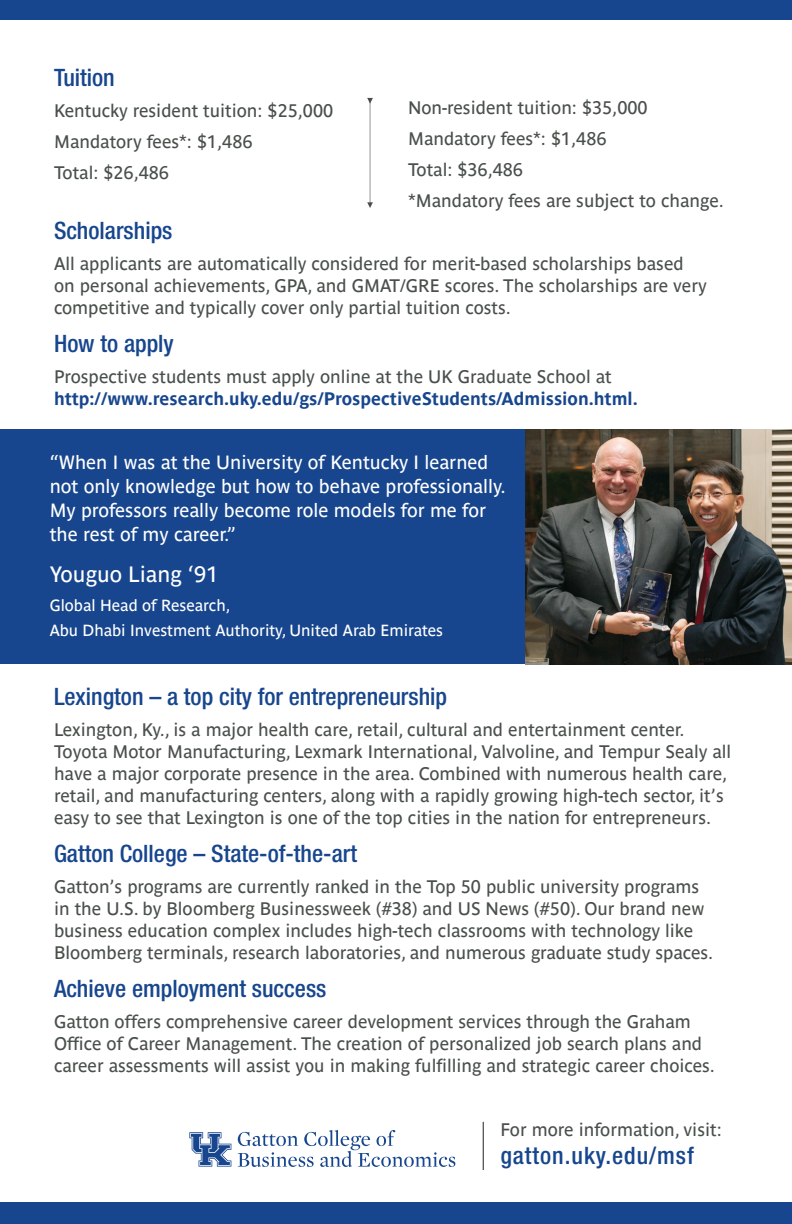
<style>
.page{position:relative;width:792px;height:1224px;background:#fff}
.page>*{position:absolute;margin:0;border:0;box-sizing:border-box;transform-origin:0 0}
.t1{font:500 condensed 24px "Helvetica Neue LT Std";color:#17468e}
.t2{font:500 condensed 24px "Helvetica Neue LT Std";letter-spacing:.04em;color:#17468e}
.t3{font:22px "Parisine";color:#fff}
.t4{font:19px/24px "Parisine";color:#fff}
.t5{font:18px/22px "Parisine";color:#49504a}
.t6{font:700 18px "Parisine";color:#17468e}
.t7{font:16px/25px "Parisine";color:#fff}
</style>
<div class="page">
<div style="left:0;top:0;width:792px;height:20px;background:#17468e"></div>
<div style="left:0;top:1202px;width:792px;height:22px;background:#17468e"></div>
<div style="left:0;top:430px;width:539px;height:234px;background:#17468e"></div>
<img style="left:526px;top:430px;width:266px;height:234px">
<hr style="left:370px;top:100px;width:1px;height:105px;background:#939598">
<svg style="left:367px;top:202px;width:6px;height:6px"></svg>
<svg style="left:367px;top:98px;width:6px;height:6px"></svg>
<svg style="left:189px;top:1132px;width:42px;height:35px"></svg>
<svg style="left:238px;top:1130px;width:217px;height:37px"></svg>
<hr style="left:483px;top:1122px;width:1px;height:48px;background:#231f20">
<h1 class="t1" style="left:54px;top:63px;width:62px">Tuition</h1>
<p class="t5" style="left:54px;top:95px;width:281px;line-height:31px">Kentucky resident tuition: $25,000<br>Mandatory fees*: $1,486<br>Total: $26,486</p>
<p class="t5" style="left:408px;top:92px;width:317px;line-height:31px">Non-resident tuition: $35,000<br>Mandatory fees*: $1,486<br>Total: $36,486<br>*Mandatory fees are subject to change.</p>
<h1 class="t1" style="left:54px;top:216px;width:120px">Scholarships</h1>
<p class="t5" style="left:54px;top:253px;width:654px">All applicants are automatically considered for merit-based scholarships based on personal achievements, GPA, and GMAT/GRE scores. The scholarships are very competitive and typically cover only partial tuition costs.</p>
<h1 class="t1" style="left:54px;top:329px;width:121px">How to apply</h1>
<p class="t5" style="left:54px;top:366px;width:559px">Prospective students must apply online at the UK Graduate School at</p>
<p class="t6" style="left:54px;top:388px;width:585px">http://www.research.uky.edu/gs/ProspectiveStudents/Admission.html.</p>
<p class="t4" style="left:50px;top:450px;width:458px">“When I was at the University of Kentucky I learned not only knowledge but how to behave professionally.<br>My professors really become role models for me for the rest of my career.”</p>
<p class="t3" style="left:50px;top:561px;width:171px">Youguo Liang ‘91</p>
<p class="t7" style="left:50px;top:593px;width:395px">Global Head of Research,<br>Abu Dhabi Investment Authority, United Arab Emirates</p>
<h1 class="t1" style="left:54px;top:683px;width:395px">Lexington – a top city for entrepreneurship</h1>
<p class="t5" style="left:54px;top:719px;width:679px">Lexington, Ky., is a major health care, retail, cultural and entertainment center.<br>Toyota Motor Manufacturing, Lexmark International, Valvoline, and Tempur Sealy all have a major corporate presence in the area. Combined with numerous health care, retail, and manufacturing centers, along with a rapidly growing high-tech sector, it’s easy to see that Lexington is one of the top cities in the nation for entrepreneurs.</p>
<h1 class="t1" style="left:54px;top:840px;width:305px">Gatton College – State-of-the-art</h1>
<p class="t5" style="left:54px;top:876px;width:661px">Gatton’s programs are currently ranked in the Top 50 public university programs in the U.S. by Bloomberg Businessweek (#38) and US News (#50). Our brand new business education complex includes high-tech classrooms with technology like Bloomberg terminals, research laboratories, and numerous graduate study spaces.</p>
<h1 class="t1" style="left:54px;top:975px;width:274px">Achieve employment success</h1>
<p class="t5" style="left:54px;top:1011px;width:662px">Gatton offers comprehensive career development services through the Graham<br>Office of Career Management. The creation of personalized job search plans and career assessments will assist you in making fulfilling and strategic career choices.</p>
<p class="t5" style="left:500px;top:1119px;width:223px">For more information, visit:</p>
<h1 class="t2" style="left:500px;top:1141px;width:195px">gatton.uky.edu/msf</h1>
</div>
